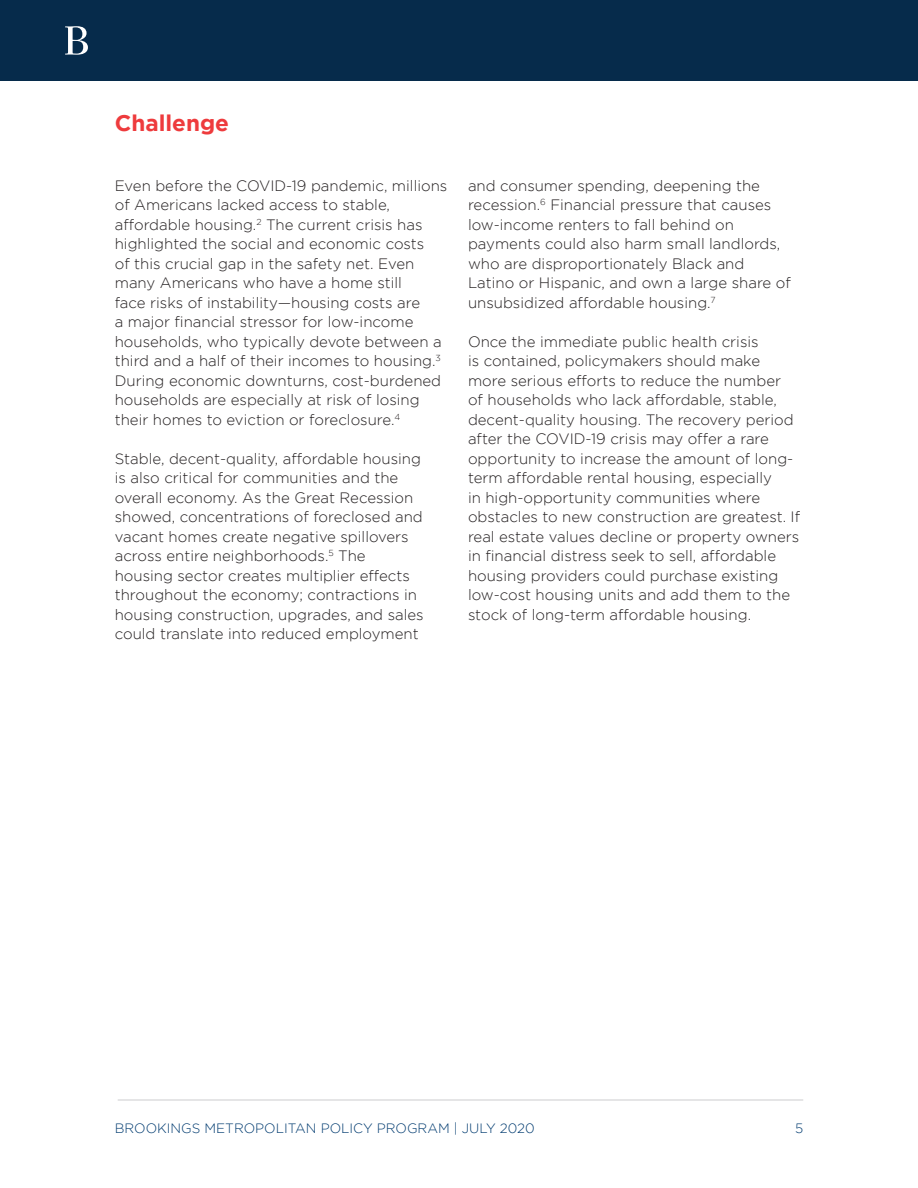
<style>
.page{position:relative;width:918px;height:1188px;background:#fff}
.page>*{position:absolute;margin:0;border:0;box-sizing:border-box;transform-origin:0 0}
.t1{font:700 22.5px "Gotham";color:#ee3b3d}
.t2{font:300 15px/19.5px "Gotham";color:#231f20}
.t3{font:300 13.5px "Gotham";color:#003b70}
</style>
<div class="page">
<div style="left:0;top:0;width:918px;height:81px;background:#062b4b"></div>
<svg style="left:65px;top:26px;width:23px;height:29px"></svg>
<hr style="left:118px;top:1099px;width:685px;height:2px;background:#d1d2d4">
<p class="t1" style="left:115px;top:110px;width:116px">Challenge</p>
<p class="t2" style="left:115px;top:176px;width:334px">Even before the COVID-19 pandemic, millions of Americans lacked access to stable, affordable housing.<sup>2</sup> The current crisis has highlighted the social and economic costs<br>of this crucial gap in the safety net. Even many Americans who have a home still<br>face risks of instability—housing costs are<br>a major financial stressor for low-income households, who typically devote between a third and a half of their incomes to housing.<sup>3<br></sup>During economic downturns, cost-burdened households are especially at risk of losing their homes to eviction or foreclosure.<sup>4</sup></p>
<p class="t2" style="left:115px;top:449px;width:310px">Stable, decent-quality, affordable housing is also critical for communities and the overall economy. As the Great Recession showed, concentrations of foreclosed and vacant homes create negative spillovers across entire neighborhoods.<sup>5</sup> The housing sector creates multiplier effects throughout the economy; contractions in housing construction, upgrades, and sales could translate into reduced employment</p>
<p class="t2" style="left:468px;top:176px;width:324px">and consumer spending, deepening the recession.<sup>6</sup> Financial pressure that causes low-income renters to fall behind on payments could also harm small landlords, who are disproportionately Black and Latino or Hispanic, and own a large share of unsubsidized affordable housing.<sup>7</sup></p>
<p class="t2" style="left:468px;top:332px;width:334px">Once the immediate public health crisis<br>is contained, policymakers should make more serious efforts to reduce the number<br>of households who lack affordable, stable, decent-quality housing. The recovery period after the COVID-19 crisis may offer a rare opportunity to increase the amount of long&shy;term affordable rental housing, especially<br>in high-opportunity communities where obstacles to new construction are greatest. If real estate values decline or property owners in financial distress seek to sell, affordable housing providers could purchase existing low-cost housing units and add them to the stock of long-term affordable housing.</p>
<p class="t3" style="left:115px;top:1121px;width:421px">BROOKINGS METROPOLITAN POLICY PROGRAM | JULY 2020</p>
<p class="t3" style="left:795px;top:1121px;width:10px">5</p>
</div>
